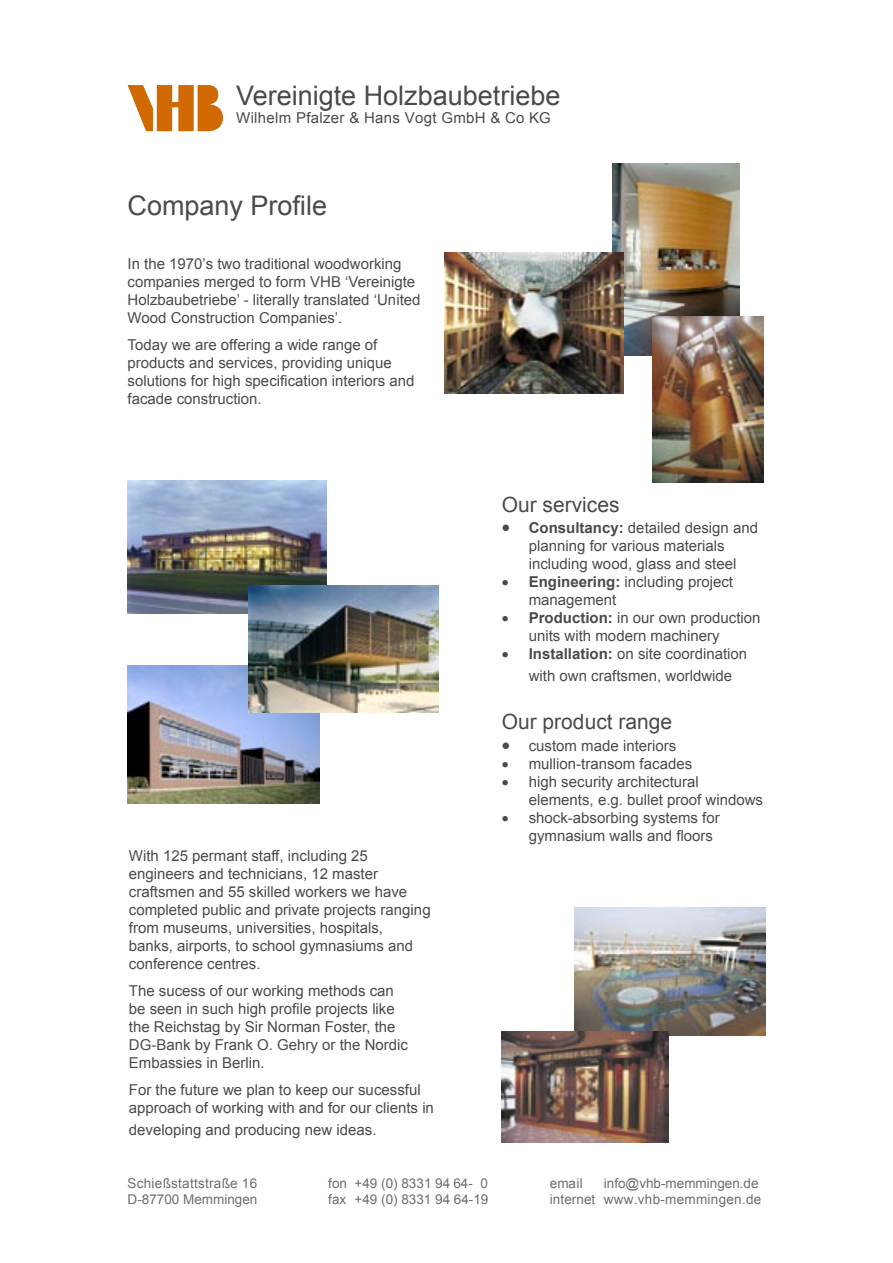
<style>
.page{position:relative;width:893px;height:1263px;background:#fff}
.page>*{position:absolute;margin:0;border:0;box-sizing:border-box;transform-origin:0 0}
.t1{font:27px "Arial";color:#4a494d}
.t2{font:21px "Arial";color:#4a494d}
.Body_Text{font:15px/18px "Arial";color:#4a494d}
.Body_Text-2{font:15px "Arial";letter-spacing:.02em;color:#4a494d}
.t3{font:13.5px "Arial";color:#6d6e6f}
.t4{font:13.5px "Arial";letter-spacing:.02em;color:#6d6e6f}
.s1{font-weight:700}
</style>
<div class="page">
<img style="left:612px;top:164px;width:128px;height:191px">
<img style="left:128px;top:666px;width:191px;height:138px">
<img style="left:444px;top:252px;width:179px;height:141px">
<img style="left:128px;top:481px;width:199px;height:133px">
<img style="left:574px;top:908px;width:191px;height:127px">
<img style="left:502px;top:1031px;width:166px;height:112px">
<img style="left:248px;top:585px;width:190px;height:127px">
<img style="left:652px;top:317px;width:111px;height:166px">
<svg style="left:128px;top:85px;width:95px;height:46px"></svg>
<p class="t1" style="left:236px;top:78px;width:326px">Vereinigte Holzbaubetriebe</p>
<p class="Body_Text-2" style="left:236px;top:108px;width:316px">Wilhelm Pfalzer &amp; Hans Vogt GmbH &amp; Co KG</p>
<p class="t1" style="left:128px;top:188px;width:201px">Company Profile</p>
<p class="Body_Text" style="left:128px;top:255px;width:294px">In the 1970’s two traditional woodworking companies merged to form VHB ‘Vereinigte Holzbaubetriebe’ - literally translated ‘United Wood Construction Companies’.</p>
<p class="Body_Text" style="left:128px;top:336px;width:288px">Today we are offering a wide range of products and services, providing unique solutions for high specification interiors and facade construction.</p>
<p class="Body_Text" style="left:129px;top:847px;width:303px">With 125 permant staff, including 25 engineers and technicians, 12 master craftsmen and 55 skilled workers we have completed public and private projects ranging from museums, universities, hospitals, banks, airports, to school gymnasiums and conference centres.</p>
<p class="Body_Text" style="left:129px;top:982px;width:281px">The sucess of our working methods can be seen in such high profile projects like the Reichstag by Sir Norman Foster, the DG-Bank by Frank O. Gehry or the Nordic Embassies in Berlin.</p>
<p class="Body_Text" style="left:129px;top:1081px;width:307px">For the future we plan to keep our sucessful approach of working with and for our clients in</p>
<p class="Body_Text" style="left:129px;top:1121px;width:249px">developing and producing new ideas.</p>
<p class="t2" style="left:502px;top:490px;width:119px">Our services</p>
<p class="Body_Text" style="left:502px;top:519px;width:258px;text-align:center">• <span class="s1">Consultancy:</span> detailed design and planning for various materials including wood, glass and steel</p>
<p class="Body_Text" style="left:529px;top:573px;width:206px;text-indent:-27px">• <span class="s1">Engineering:</span> including project management</p>
<p class="Body_Text" style="left:529px;top:609px;width:233px;text-indent:-27px">• <span class="s1">Production:</span> in our own production units with modern machinery</p>
<p class="Body_Text" style="left:502px;top:645px;width:247px">• <span class="s1">Installation:</span> on site coordination</p>
<p class="Body_Text" style="left:529px;top:667px;width:205px">with own craftsmen, worldwide</p>
<p class="t2" style="left:502px;top:708px;width:172px">Our product range</p>
<p class="Body_Text" style="left:502px;top:737px;width:176px">• custom made interiors</p>
<p class="Body_Text" style="left:502px;top:755px;width:192px">• mullion-transom facades</p>
<p class="Body_Text" style="left:529px;top:773px;width:236px;text-indent:-27px">• high security architectural elements, e.g. bullet proof windows</p>
<p class="Body_Text" style="left:502px;top:809px;width:219px">• shock-absorbing systems for</p>
<p class="Body_Text" style="left:529px;top:827px;width:186px">gymnasium walls and floors</p>
<p class="t4" style="left:128px;top:1174px;width:131px">Schießstattstraße 16</p>
<p class="t3" style="left:128px;top:1190px;width:131px">D-87700 Memmingen</p>
<p class="t3" style="left:328px;top:1174px;width:161px">fon +49 (0) 8331 94 64- 0</p>
<p class="t3" style="left:328px;top:1190px;width:162px">fax +49 (0) 8331 94 64-19</p>
<p class="t3" style="left:550px;top:1174px;width:34px">email</p>
<p class="t3" style="left:604px;top:1174px;width:156px">info@vhb-memmingen.de</p>
<p class="t4" style="left:550px;top:1190px;width:213px">internet www.vhb-memmingen.de</p>
</div>
